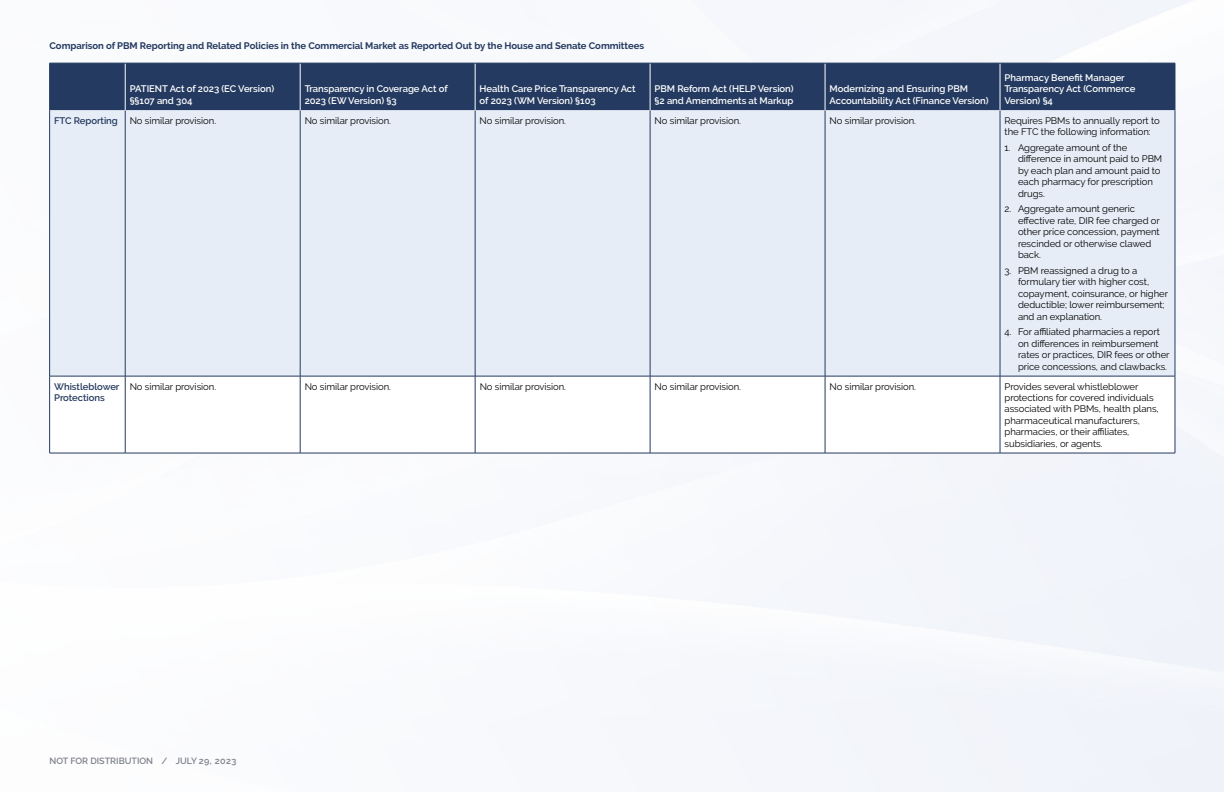
<style>
.page{position:relative;width:1224px;height:792px;background:#fff}
.page>*{position:absolute;margin:0;border:0;box-sizing:border-box;transform-origin:0 0}
.t1{font:9.5px/11.4px "Raleway";letter-spacing:-.005em;color:#000}
.t2{font:600 9.5px/11.4px "Raleway";letter-spacing:-.005em;color:#fff}
.t3{font:700 9.5px "Raleway";letter-spacing:-.005em;color:#243a60}
.t4{font:600 9.5px/11.4px "Raleway";letter-spacing:-.005em;color:#243a60}
.t5{font:600 9px "Raleway";color:#7c8088}
.s1{font-weight:600;color:#243a60}
</style>
<div class="page">
<div style="left:50px;top:64px;width:1125px;height:46px;background:#243a60"></div>
<div style="left:50px;top:110px;width:1125px;height:266px;background:#e6edf7"></div>
<svg style="left:50px;top:377px;width:1125px;height:76px"></svg>
<hr style="left:49px;top:110px;width:1px;height:266px;background:#243a60">
<hr style="left:125px;top:110px;width:1px;height:266px;background:#243a60">
<hr style="left:300px;top:110px;width:1px;height:266px;background:#243a60">
<hr style="left:475px;top:110px;width:1px;height:266px;background:#243a60">
<hr style="left:650px;top:110px;width:1px;height:266px;background:#243a60">
<hr style="left:825px;top:110px;width:1px;height:266px;background:#243a60">
<hr style="left:1000px;top:110px;width:1px;height:266px;background:#243a60">
<hr style="left:1175px;top:110px;width:1px;height:266px;background:#243a60">
<hr style="left:50px;top:376px;width:75px;height:1px;background:#243a60">
<hr style="left:49px;top:376px;width:1px;height:77px;background:#243a60">
<hr style="left:125px;top:376px;width:175px;height:1px;background:#243a60">
<hr style="left:125px;top:376px;width:1px;height:77px;background:#243a60">
<hr style="left:300px;top:376px;width:175px;height:1px;background:#243a60">
<hr style="left:300px;top:376px;width:1px;height:77px;background:#243a60">
<hr style="left:475px;top:376px;width:175px;height:1px;background:#243a60">
<hr style="left:475px;top:376px;width:1px;height:77px;background:#243a60">
<hr style="left:650px;top:376px;width:175px;height:1px;background:#243a60">
<hr style="left:650px;top:376px;width:1px;height:77px;background:#243a60">
<hr style="left:825px;top:376px;width:175px;height:1px;background:#243a60">
<hr style="left:825px;top:376px;width:1px;height:77px;background:#243a60">
<hr style="left:1000px;top:376px;width:175px;height:1px;background:#243a60">
<hr style="left:1000px;top:376px;width:1px;height:77px;background:#243a60">
<hr style="left:1175px;top:376px;width:1px;height:77px;background:#243a60">
<hr style="left:49px;top:63px;width:1px;height:47px;background:#243a60">
<hr style="left:1175px;top:63px;width:1px;height:47px;background:#243a60">
<hr style="left:50px;top:453px;width:75px;height:1px;background:#243a60">
<hr style="left:125px;top:453px;width:175px;height:1px;background:#243a60">
<hr style="left:300px;top:453px;width:175px;height:1px;background:#243a60">
<hr style="left:475px;top:453px;width:175px;height:1px;background:#243a60">
<hr style="left:650px;top:453px;width:175px;height:1px;background:#243a60">
<hr style="left:825px;top:453px;width:175px;height:1px;background:#243a60">
<hr style="left:1000px;top:453px;width:175px;height:1px;background:#243a60">
<hr style="left:125px;top:63px;width:1px;height:47px;background:#fff">
<hr style="left:300px;top:63px;width:1px;height:47px;background:#fff">
<hr style="left:475px;top:63px;width:1px;height:47px;background:#fff">
<hr style="left:650px;top:63px;width:1px;height:47px;background:#fff">
<hr style="left:825px;top:63px;width:1px;height:47px;background:#fff">
<hr style="left:1000px;top:63px;width:1px;height:47px;background:#fff">
<hr style="left:50px;top:63px;width:75px;height:1px;background:#243a60">
<hr style="left:125px;top:63px;width:175px;height:1px;background:#243a60">
<hr style="left:300px;top:63px;width:175px;height:1px;background:#243a60">
<hr style="left:475px;top:63px;width:175px;height:1px;background:#243a60">
<hr style="left:650px;top:63px;width:175px;height:1px;background:#243a60">
<hr style="left:825px;top:63px;width:175px;height:1px;background:#243a60">
<hr style="left:1000px;top:63px;width:175px;height:1px;background:#243a60">
<p class="t3" style="left:50px;top:41px;width:596px">Comparison of PBM Reporting and Related Policies in the Commercial Market as Reported Out by the House and Senate Committees</p>
<p class="t2" style="left:130px;top:83px;width:146px">PATIENT Act of 2023 (EC Version) §§107 and 304</p>
<p class="t2" style="left:305px;top:83px;width:145px">Transparency in Coverage Act of<br>2023 (EW Version) §3</p>
<p class="t2" style="left:480px;top:83px;width:158px">Health Care Price Transparency Act of 2023 (WM Version) §103</p>
<p class="t2" style="left:655px;top:83px;width:141px">PBM Reform Act (HELP Version) §2 and Amendments at Markup</p>
<p class="t2" style="left:830px;top:83px;width:160px">Modernizing and Ensuring PBM<br>Accountability Act (Finance Version)</p>
<p class="t2" style="left:1005px;top:72px;width:132px">Pharmacy Benefit Manager<br>Transparency Act (Commerce<br>Version) §4</p>
<p class="t1" style="left:54px;top:115px;width:164px"><span class="s1">FTC Reporting</span> No similar provision.</p>
<p class="t1" style="left:305px;top:115px;width:88px">No similar provision.</p>
<p class="t1" style="left:480px;top:115px;width:88px">No similar provision.</p>
<p class="t1" style="left:655px;top:115px;width:88px">No similar provision.</p>
<p class="t1" style="left:830px;top:115px;width:88px">No similar provision.</p>
<p class="t1" style="left:1005px;top:115px;width:157px">Requires PBMs to annually report to the FTC the following information:</p>
<p class="t1" style="left:1018px;top:142px;width:146px;text-indent:-13px">1. Aggregate amount of the difference in amount paid to PBM by each plan and amount paid to each pharmacy for prescription drugs.</p>
<p class="t1" style="left:1018px;top:203px;width:143px;text-indent:-13px">2. Aggregate amount generic effective rate, DIR fee charged or other price concession, payment rescinded or otherwise clawed back.</p>
<p class="t1" style="left:1018px;top:265px;width:152px;text-indent:-13px">3. PBM reassigned a drug to a formulary tier with higher cost, copayment, coinsurance, or higher deductible; lower reimbursement; and an explanation.</p>
<p class="t1" style="left:1018px;top:326px;width:153px;text-indent:-13px">4. For affiliated pharmacies a report on differences in reimbursement rates or practices, DIR fees or other price concessions, and clawbacks.</p>
<p class="t4" style="left:54px;top:381px;width:67px">Whistleblower<br>Protections</p>
<p class="t1" style="left:130px;top:380px;width:88px">No similar provision.</p>
<p class="t1" style="left:305px;top:380px;width:88px">No similar provision.</p>
<p class="t1" style="left:480px;top:380px;width:88px">No similar provision.</p>
<p class="t1" style="left:655px;top:380px;width:88px">No similar provision.</p>
<p class="t1" style="left:830px;top:380px;width:88px">No similar provision.</p>
<p class="t1" style="left:1005px;top:380px;width:156px">Provides several whistleblower protections for covered individuals associated with PBMs, health plans, pharmaceutical manufacturers, pharmacies, or their affiliates, subsidiaries, or agents.</p>
<p class="t5" style="left:50px;top:756px;width:188px">NOT FOR DISTRIBUTION / JULY 29, 2023</p>
</div>
